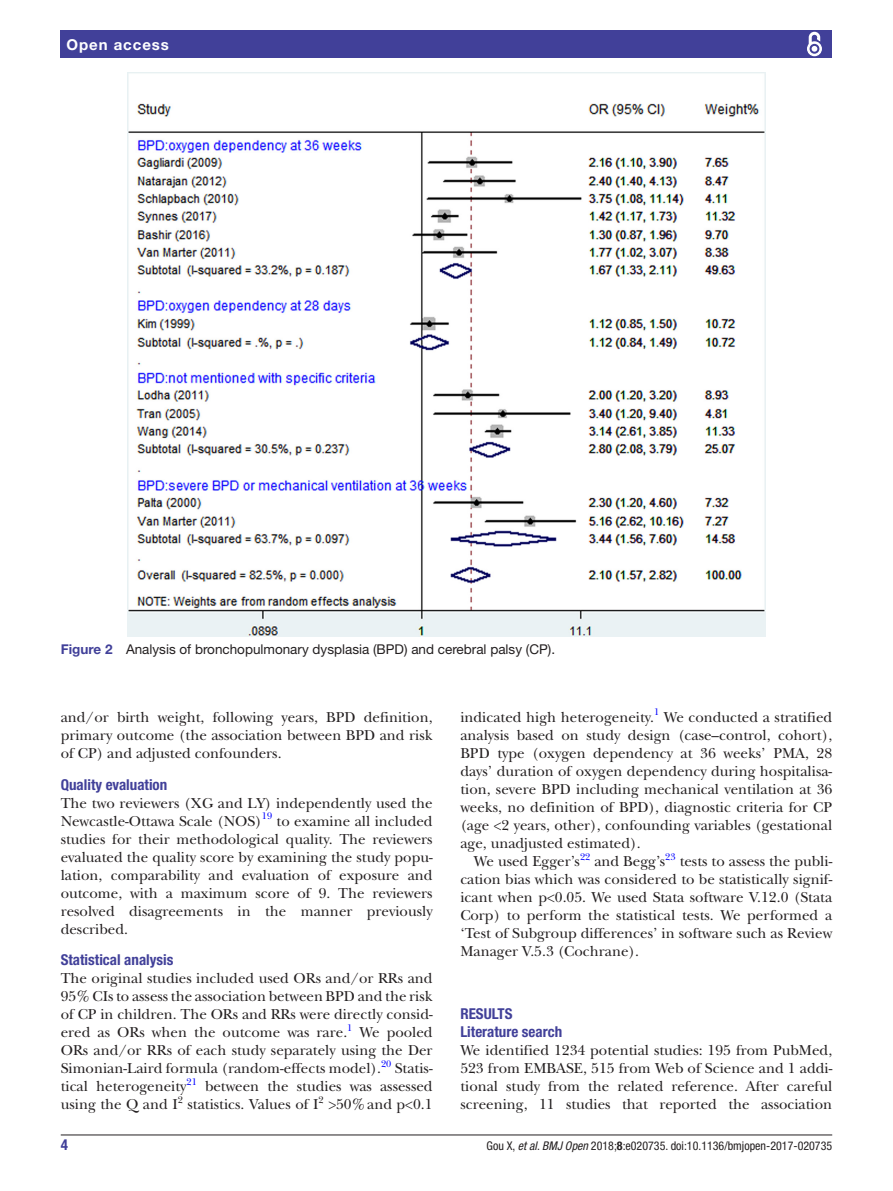
<style>
.page{position:relative;width:893px;height:1191px;background:#fff}
.page>*{position:absolute;margin:0;border:0;box-sizing:border-box;transform-origin:0 0}
.t1{font:15px/18px "New Baskerville";color:#231f20;text-align:justify}
.t2{font:700 condensed 15px/18px "Helvetica Neue LT Std";color:#414099}
.t3{font:700 15px "Helvetica Neue LT Std";letter-spacing:.065em;color:#fff}
.t4{font:13.5px "Helvetica Neue LT Std";color:#231f20}
.t5{font:condensed 12px "Helvetica Neue LT Std";color:#231f20}
.t6{font:9.9px "New Baskerville";color:#00f}
.t7{font:9.9px "New Baskerville";color:#231f20}
.s1{font-weight:700;color:#414099}
.s2{font-style:italic}
.s3{font-weight:700}
</style>
<div class="page">
<hr style="left:61px;top:1134px;width:771px;height:1px;background:#231f20">
<div style="left:61px;top:31px;width:771px;height:27px;background:#414099"></div>
<svg style="left:807px;top:31px;width:15px;height:26px"></svg>
<img style="left:127px;top:73px;width:638px;height:563px">
<p class="t3" style="left:66px;top:35px;width:104px">Open access</p>
<p class="t4" style="left:61px;top:641px;width:496px"><span class="s1">Figure 2</span> Analysis of bronchopulmonary dysplasia (BPD) and cerebral palsy (CP).</p>
<p class="t1" style="left:61px;top:708px;width:373px">and/or birth weight, following years, BPD definition, primary outcome (the association between BPD and risk of CP) and adjusted confounders.</p>
<p class="t2" style="left:61px;top:775px;width:108px">Quality evaluation</p>
<p class="t1" style="left:61px;top:794px;width:373px">The two reviewers (XG and LY) independently used the Newcastle-Ottawa Scale (NOS)<sup>19</sup> to examine all included studies for their methodological quality. The reviewers evaluated the quality score by examining the study popu&shy;lation, comparability and evaluation of exposure and outcome, with a maximum score of 9. The reviewers resolved disagreements in the manner previously described.</p>
<p class="t2" style="left:61px;top:950px;width:114px">Statistical analysis</p>
<p class="t1" style="left:61px;top:969px;width:373px">The original studies included used ORs and/or RRs and 95% CIs to assess the association between BPD and the risk of CP in children. The ORs and RRs were directly consid&shy;ered as ORs when the outcome was rare.<sup>1</sup></p>
<p class="t1" style="left:61px;top:1023px;width:373px;text-indent:299px">We pooled ORs and/or RRs of each study separately using the Der Simonian-Laird formula (random-effects model).</p>
<p class="t6" style="left:381px;top:1057px;width:12px">20</p>
<p class="t1" style="left:395px;top:1059px;width:39px">Statis-</p>
<p class="t1" style="left:61px;top:1077px;width:127px">tical heterogeneity</p>
<p class="t6" style="left:186px;top:1075px;width:12px">21</p>
<p class="t1" style="left:205px;top:1077px;width:229px">between the studies was assessed</p>
<p class="t1" style="left:61px;top:1095px;width:119px">using the Q and I</p>
<p class="t7" style="left:178px;top:1093px;width:7px">2</p>
<p class="t1" style="left:187px;top:1095px;width:133px">statistics. Values of I</p>
<p class="t7" style="left:319px;top:1093px;width:7px">2</p>
<p class="t1" style="left:328px;top:1095px;width:106px">&gt;50%and p&lt;0.1</p>
<p class="t1" style="left:460px;top:708px;width:195px">indicated high heterogeneity.</p>
<p class="t6" style="left:654px;top:706px;width:7px">1</p>
<p class="t1" style="left:664px;top:708px;width:170px">We conducted a stratified</p>
<p class="t1" style="left:460px;top:726px;width:373px">analysis based on study design (case–control, cohort),</p>
<p class="t1" style="left:460px;top:744px;width:373px">BPD type (oxygen dependency at 36 weeks’ PMA, 28</p>
<p class="t1" style="left:460px;top:762px;width:373px">days’ duration of oxygen dependency during hospitalisa-</p>
<p class="t1" style="left:460px;top:780px;width:373px">tion, severe BPD including mechanical ventilation at 36</p>
<p class="t1" style="left:460px;top:798px;width:373px">weeks, no definition of BPD), diagnostic criteria for CP</p>
<p class="t1" style="left:460px;top:816px;width:373px">(age &lt;2 years, other), confounding variables (gestational</p>
<p class="t1" style="left:460px;top:834px;width:182px">age, unadjusted estimated).</p>
<p class="t1" style="left:474px;top:852px;width:193px">We used Egger’s<sup>22</sup> and Begg’s</p>
<p class="t6" style="left:665px;top:850px;width:12px">23</p>
<p class="t1" style="left:460px;top:852px;width:373px;text-indent:219px">tests to assess the publi&shy;cation bias which was considered to be statistically signif&shy;icant when p&lt;0.05. We used Stata software V.12.0 (Stata Corp) to perform the statistical tests. We performed a ‘Test of Subgroup differences’ in software such as Review Manager V.5.3 (Cochrane).</p>
<p class="t2" style="left:460px;top:1004px;width:103px">Results<br>Literature search</p>
<p class="t1" style="left:460px;top:1041px;width:373px">We identified 1234 potential studies: 195 from PubMed, 523 from EMBASE, 515 from Web of Science and 1 addi&shy;tional study from the related reference. After careful screening, 11 studies that reported the association</p>
<p class="t2" style="left:61px;top:1135px;width:9px">4</p>
<p class="t5" style="left:487px;top:1138px;width:347px">Gou X, <span class="s2">et al</span>. <span class="s2">BMJ Open</span> 2018;<span class="s3">8</span>:e020735. doi:10.1136/bmjopen-2017-020735</p>
</div>
